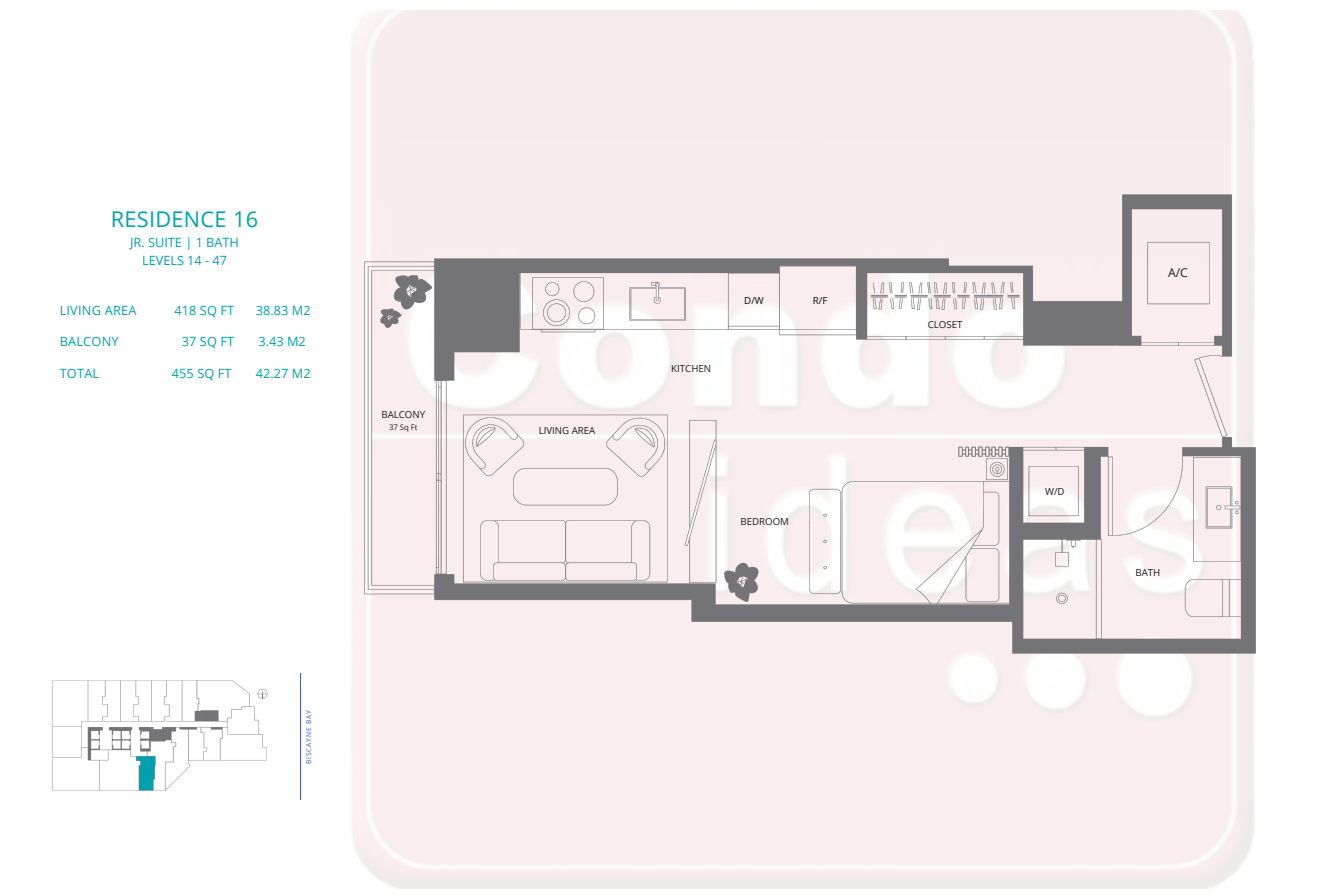
<style>
.page{position:relative;width:1344px;height:896px;background:#fff}
.page>*{position:absolute;margin:0;border:0;box-sizing:border-box;transform-origin:0 0}
.t1{font:21.7px "Open Sans";letter-spacing:.015em;color:#00a1b0}
.t2{font:12.78px/17.2px "Open Sans";letter-spacing:.005em;color:#00a1b0;text-align:center}
.t3{font:12.16px "Open Sans";color:#231f20}
.t4{font:9.71px "Open Sans";color:#231f20}
.t5{font:9.71px "Open Sans";color:#090f10}
.t6{font:7.79px "Open Sans";color:#231f20}
.t7{font:6.74px "Open Sans";letter-spacing:.11em;color:#435cc8}
</style>
<div class="page">
<img style="left:52px;top:680px;width:216px;height:111px">
<hr style="left:300px;top:673px;width:1px;height:126px;background:#435cc8">
<img style="left:358px;top:190px;width:898px;height:469px">
<h1 class="t1" style="left:111px;top:204px;width:149px">RESIDENCE 16</h1>
<h1 class="t2" style="left:130px;top:234px;width:110px">JR. SUITE | 1 BATH<br>LEVELS 14 - 47</h1>
<h1 class="t2" style="left:60px;top:301px;width:78px">LIVING AREA</h1>
<h1 class="t2" style="left:60px;top:333px;width:60px">BALCONY</h1>
<h1 class="t2" style="left:60px;top:364px;width:41px">TOTAL</h1>
<h1 class="t2" style="left:174px;top:301px;width:61px">418 SQ FT</h1>
<h1 class="t2" style="left:182px;top:333px;width:54px">37 SQ FT</h1>
<h1 class="t2" style="left:172px;top:364px;width:61px">455 SQ FT</h1>
<h1 class="t2" style="left:256px;top:301px;width:56px">38.83 M2</h1>
<h1 class="t2" style="left:258px;top:333px;width:49px">3.43 M2</h1>
<h1 class="t2" style="left:256px;top:364px;width:56px">42.27 M2</h1>
<p class="t4" style="left:381px;top:408px;width:45px">BALCONY</p>
<p class="t6" style="left:389px;top:421px;width:30px">37 Sq Ft</p>
<p class="t4" style="left:539px;top:424px;width:58px">LIVING AREA</p>
<p class="t7" style="left:304px;top:763px;width:54px;rotate:-90deg">BISCAYNE BAY</p>
<p class="t4" style="left:671px;top:361px;width:41px">KITCHEN</p>
<h3 class="t5" style="left:744px;top:294px;width:21px">D/W</h3>
<h2 class="t5" style="left:813px;top:294px;width:16px">R/F</h2>
<h2 class="t4" style="left:740px;top:515px;width:50px">BEDROOM</h2>
<h2 class="t4" style="left:928px;top:317px;width:36px">CLOSET</h2>
<h2 class="t3" style="left:1168px;top:264px;width:21px">A/C</h2>
<h2 class="t4" style="left:1045px;top:485px;width:21px">W/D</h2>
<h2 class="t4" style="left:1135px;top:566px;width:26px">BATH</h2>
</div>
